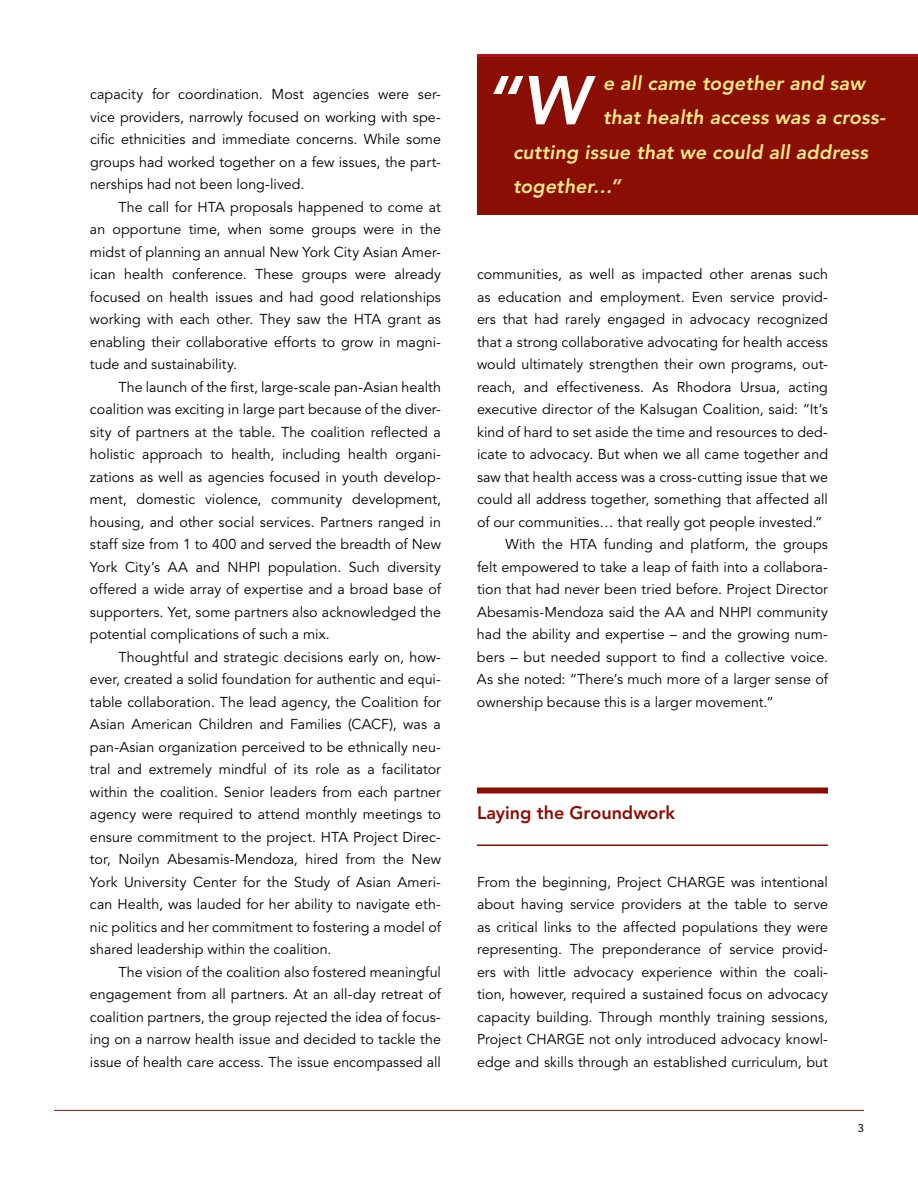
<style>
.page{position:relative;width:918px;height:1188px;background:#fff}
.page>*{position:absolute;margin:0;border:0;box-sizing:border-box;transform-origin:0 0}
.t1{font:italic 800 68.25px "Avenir";color:#fff}
.t2{font:italic 800 19.5px "Avenir";letter-spacing:.01em;color:#ffeb88}
.t3{font:800 18px "Avenir";color:#8b0e04}
.t4{font:14.25px/22.5px "Avenir";letter-spacing:.005em;color:#000;text-align:justify}
.t5{font:11.25px "Avenir";color:#000}
</style>
<div class="page">
<div style="left:477px;top:788px;width:351px;height:6px;background:#8b0e04"></div>
<hr style="left:477px;top:844px;width:351px;height:2px;background:#8b0e04">
<div style="left:477px;top:57px;width:441px;height:157px;background:#8b0e04"></div>
<hr style="left:477px;top:54px;width:441px;height:3px;background:#b5121b">
<hr style="left:54px;top:1110px;width:810px;height:1px;background:#8b0e04">
<p class="t4" style="left:90px;top:83px;width:353px">capacity for coordination. Most agencies were ser&shy;vice providers, narrowly focused on working with spe&shy;cific ethnicities and immediate concerns. While some groups had worked together on a few issues, the part&shy;nerships had not been long-lived.</p>
<p class="t4" style="left:90px;top:196px;width:353px;text-indent:29px">The call for HTA proposals happened to come at an opportune time, when some groups were in the midst of planning an annual New York City Asian Amer&shy;ican health conference. These groups were already focused on health issues and had good relationships working with each other. They saw the HTA grant as enabling their collaborative efforts to grow in magni&shy;tude and sustainability.</p>
<p class="t4" style="left:90px;top:376px;width:353px;text-indent:28px">The launch of the first, large-scale pan-Asian health coalition was exciting in large part because of the diver&shy;sity of partners at the table. The coalition reflected a holistic approach to health, including health organi&shy;zations as well as agencies focused in youth develop&shy;ment, domestic violence, community development, housing, and other social services. Partners ranged in staff size from 1 to 400 and served the breadth of New York City’s AA and NH PI population. Such diversity offered a wide array of expertise and a broad base of supporters. Yet, some partners also acknowledged the potential complications of such a mix.</p>
<p class="t4" style="left:90px;top:646px;width:353px;text-indent:29px">Thoughtful and strategic decisions early on, how&shy;ever, created a solid foundation for authentic and equi&shy;table collaboration. The lead agency, the Coalition for Asian American Children and Families (CACF), was a pan-Asian organization perceived to be ethnically neu&shy;tral and extremely mindful of its role as a facilitator within the coalition. Senior leaders from each partner agency were required to attend monthly meetings to ensure commitment to the project. HTA Project Direc&shy;tor, Noilyn Abesamis-Mendoza, hired from the New York University Center for the Study of Asian Ameri&shy;can H ealth, was lauded for her ability to navigate eth&shy;nic politics and her commitment to fostering a model of shared leadership within the coalition.</p>
<p class="t4" style="left:90px;top:961px;width:353px;text-indent:28px">The vision of the coalition also fostered meaningful engagement from all partners. At an all-day retreat of coalition partners, the group rejected the idea of focus&shy;ing on a narrow health issue and decided to tackle the issue of health care access. The issue encompassed all</p>
<h1 class="t1" style="left:485px;top:60px;width:105px">“W</h1>
<h2 class="t2" style="left:603px;top:72px;width:263px">e all came together and saw</h2>
<h2 class="t2" style="left:603px;top:106px;width:284px">that health access was a cross-</h2>
<h2 class="t2" style="left:513px;top:141px;width:357px">cutting issue that we could all address</h2>
<h2 class="t2" style="left:513px;top:175px;width:109px">together…”</h2>
<p class="t4" style="left:477px;top:263px;width:352px">communities, as well as impacted other arenas such</p>
<p class="t4" style="left:477px;top:286px;width:353px">as education and employment. Even service provid-</p>
<p class="t4" style="left:477px;top:308px;width:352px">ers that had rarely engaged in advocacy recognized</p>
<p class="t4" style="left:477px;top:331px;width:353px">that a strong collaborative advocating for health access</p>
<p class="t4" style="left:477px;top:353px;width:353px">would ultimately strengthen their own programs, out-</p>
<p class="t4" style="left:477px;top:376px;width:352px">reach, and effectiveness. As Rhodora Ursua, acting</p>
<p class="t4" style="left:477px;top:398px;width:352px">executive director of the Kalsugan Coalition, said: “It’s</p>
<p class="t4" style="left:477px;top:421px;width:353px">kind of hard to set aside the time and resources to ded-</p>
<p class="t4" style="left:477px;top:443px;width:353px">icate to advocacy. But when we all came together and</p>
<p class="t4" style="left:477px;top:466px;width:353px">saw that health access was a cross-cutting issue that we</p>
<p class="t4" style="left:477px;top:488px;width:353px">could all address together, something that affected all</p>
<p class="t4" style="left:477px;top:511px;width:347px">of our communities… that really got people invested.”</p>
<p class="t4" style="left:506px;top:533px;width:324px">With the HTA funding and platform, the groups</p>
<p class="t4" style="left:477px;top:556px;width:353px">felt empowered to take a leap of faith into a collabora-</p>
<p class="t4" style="left:477px;top:578px;width:353px">tion that had never been tried before. Project Director</p>
<p class="t4" style="left:477px;top:601px;width:352px">Abesamis-Mendoza said the AA and NH PI community</p>
<p class="t4" style="left:477px;top:623px;width:353px">had the ability and expertise – and the growing num-</p>
<p class="t4" style="left:477px;top:646px;width:353px">bers – but needed support to find a collective voice.</p>
<p class="t4" style="left:477px;top:668px;width:353px">As she noted: “There’s much more of a larger sense of</p>
<p class="t4" style="left:477px;top:691px;width:298px">ownership because this is a larger movement.”</p>
<p class="t3" style="left:477px;top:802px;width:200px">Laying the Groundwork</p>
<p class="t4" style="left:477px;top:871px;width:353px">From the beginning, Project Charge was intentional about having service providers at the table to serve as critical links to the affected populations they were representing. The preponderance of service provid&shy;ers with little advocacy experience within the coali&shy;tion, however, required a sustained focus on advocacy capacity building. Through monthly training sessions, Project Charge not only introduced advocacy knowl&shy;edge and skills through an established curriculum, but</p>
<p class="t5" style="left:858px;top:1121px;width:8px">3</p>
</div>
